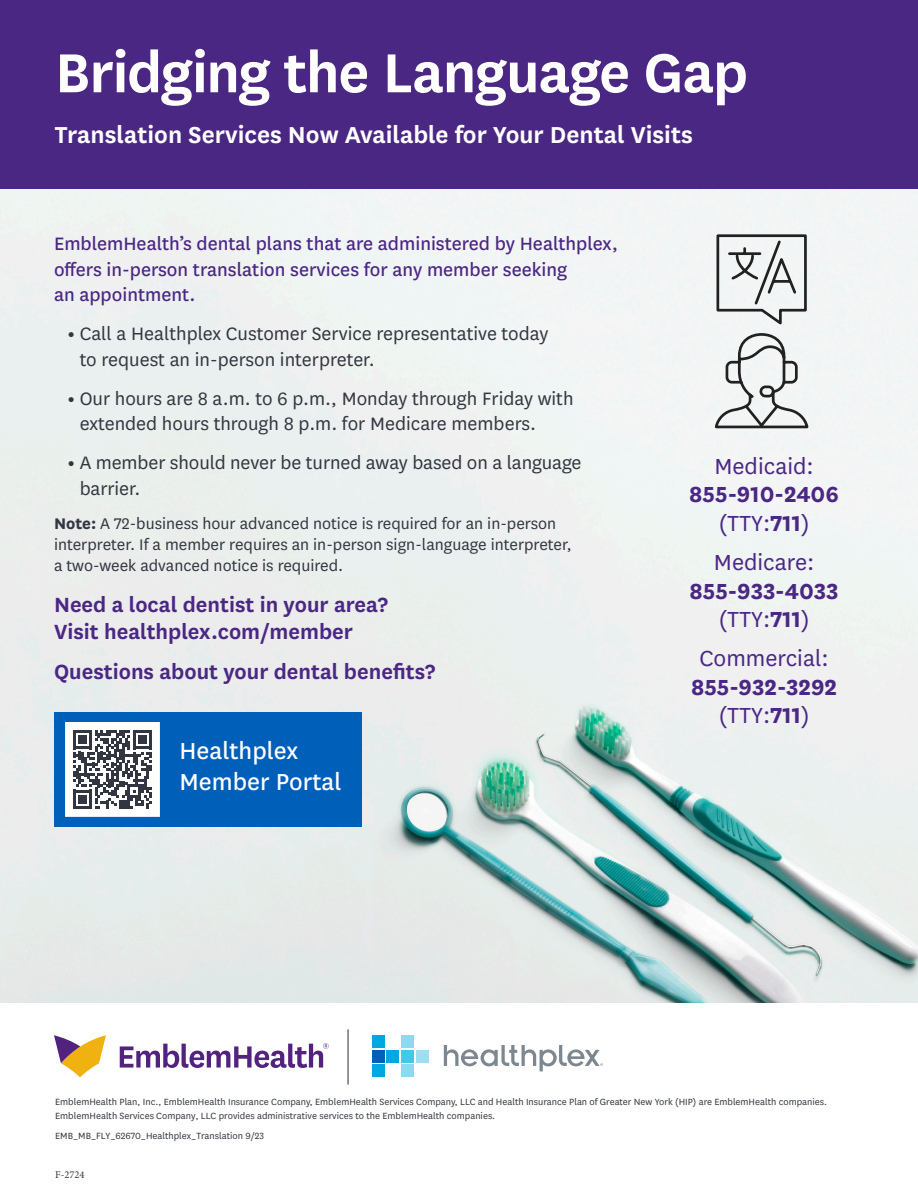
<style>
.page{position:relative;width:918px;height:1188px;background:#fff}
.page>*{position:absolute;margin:0;border:0;box-sizing:border-box;transform-origin:0 0}
.Title__Purple_or_Gold{font:600 64.2px "National";letter-spacing:-.02em;color:#fff}
.call_out{font:600 27px "National";color:#fff}
.body_12_15{font:27px/31.2px "National";color:#fff}
.CTA{font:25.5px/28.5px "National";color:#4a2783;text-align:center}
.CTA-2{font:600 24px/27px "National";color:#4a2783}
.body_12_15-2{font:21px/25.5px "National";color:#323640}
.body_12_15-3{font:21px/25.5px "National";color:#4a2783}
.body_12_15-4{font:18px/21px "National";color:#323640}
.EMB_disclaimer{font:10.5px/13.5px "National";color:#323640}
.EMB_disclaimer-2{font:10.5px "Minion Pro";color:#323640}
.s1{font-weight:700}
</style>
<div class="page">
<img style="left:0;top:189px;width:918px;height:814px">
<div style="left:0;top:0;width:918px;height:189px;background:#4a2783"></div>
<svg style="left:54px;top:1035px;width:52px;height:42px"></svg>
<svg style="left:120px;top:1043px;width:209px;height:25px"></svg>
<div style="left:372px;top:1035px;width:13px;height:13px;background:#00a8e2"></div>
<div style="left:372px;top:1064px;width:13px;height:13px;background:#00a8e2"></div>
<div style="left:372px;top:1050px;width:13px;height:13px;background:#005fb9"></div>
<div style="left:386px;top:1050px;width:13px;height:13px;background:#00a8e2"></div>
<div style="left:401px;top:1035px;width:13px;height:13px;background:#8dd9ef"></div>
<div style="left:401px;top:1064px;width:13px;height:13px;background:#8dd9ef"></div>
<div style="left:401px;top:1050px;width:13px;height:13px;background:#41c9e8"></div>
<div style="left:416px;top:1050px;width:13px;height:13px;background:#9fdef1"></div>
<svg style="left:444px;top:1045px;width:159px;height:26px"></svg>
<hr style="left:347px;top:1029px;width:2px;height:56px;background:#54555a">
<svg style="left:713px;top:233px;width:98px;height:197px"></svg>
<div style="left:55px;top:713px;width:307px;height:114px;background:#005fb9"></div>
<div style="left:62px;top:719px;width:101px;height:101px;background:#fff"></div>
<svg style="left:73px;top:730px;width:79px;height:79px"></svg>
<div style="left:59px;top:716px;width:107px;height:106px;border:6px solid #005fb9"></div>
<p class="Title__Purple_or_Gold" style="left:55px;top:28px;width:695px">Bridging the Language Gap</p>
<p class="call_out" style="left:55px;top:116px;width:639px">Translation Services Now Available for Your Dental Visits</p>
<p class="body_12_15-3" style="left:54px;top:230px;width:566px">EmblemHealth’s dental plans that are administered by Healthplex, offers in-person translation services for any member seeking<br>an appointment.</p>
<p class="body_12_15-2" style="left:80px;top:320px;width:470px;text-indent:-12px"><span class="s1">•</span> Call a Healthplex Customer Service representative today to request an in-person interpreter.</p>
<p class="body_12_15-2" style="left:80px;top:384px;width:495px;text-indent:-12px"><span class="s1">•</span> Our hours are 8 a.m. to 6 p.m., Monday through Friday with extended hours through 8 p.m. for Medicare members.</p>
<p class="body_12_15-2" style="left:80px;top:449px;width:503px;text-indent:-12px"><span class="s1">•</span> A member should never be turned away based on a language barrier.</p>
<p class="body_12_15-4" style="left:54px;top:512px;width:519px"><span class="s1">Note:</span> A 72-business hour advanced notice is required for an in-person interpreter. If a member requires an in-person sign-language interpreter, a two-week advanced notice is required.</p>
<p class="CTA-2" style="left:54px;top:589px;width:336px">Need a local dentist in your area?<br>Visit healthplex.com/member</p>
<p class="CTA-2" style="left:54px;top:657px;width:383px">Questions about your dental benefits?</p>
<p class="body_12_15" style="left:179px;top:734px;width:164px">Healthplex<br>Member Portal</p>
<p class="CTA" style="left:689px;top:451px;width:151px">Medicaid:<br><span class="s1">855-910-2406 </span>(TTY:<span class="s1">711</span>)</p>
<p class="CTA" style="left:690px;top:547px;width:151px">Medicare:<br><span class="s1">855-933-4033 </span>(TTY:<span class="s1">711</span>)</p>
<p class="CTA" style="left:691px;top:643px;width:148px">Commercial:<br><span class="s1">855-932-3292 </span>(TTY:<span class="s1">711</span>)</p>
<p class="EMB_disclaimer" style="left:55px;top:1095px;width:774px">EmblemHealth Plan, Inc., EmblemHealth Insurance Company, EmblemHealth Services Company, LLC and Health Insurance Plan of Greater New York (HIP) are EmblemHealth companies.<br>EmblemHealth Services Company, LLC provides administrative services to the EmblemHealth companies.</p>
<p class="EMB_disclaimer" style="left:55px;top:1128px;width:210px">EMB_MB_FLY_62670_Healthplex_Translation 9/23</p>
<p class="EMB_disclaimer-2" style="left:55px;top:1168px;width:31px">F-2724</p>
</div>
